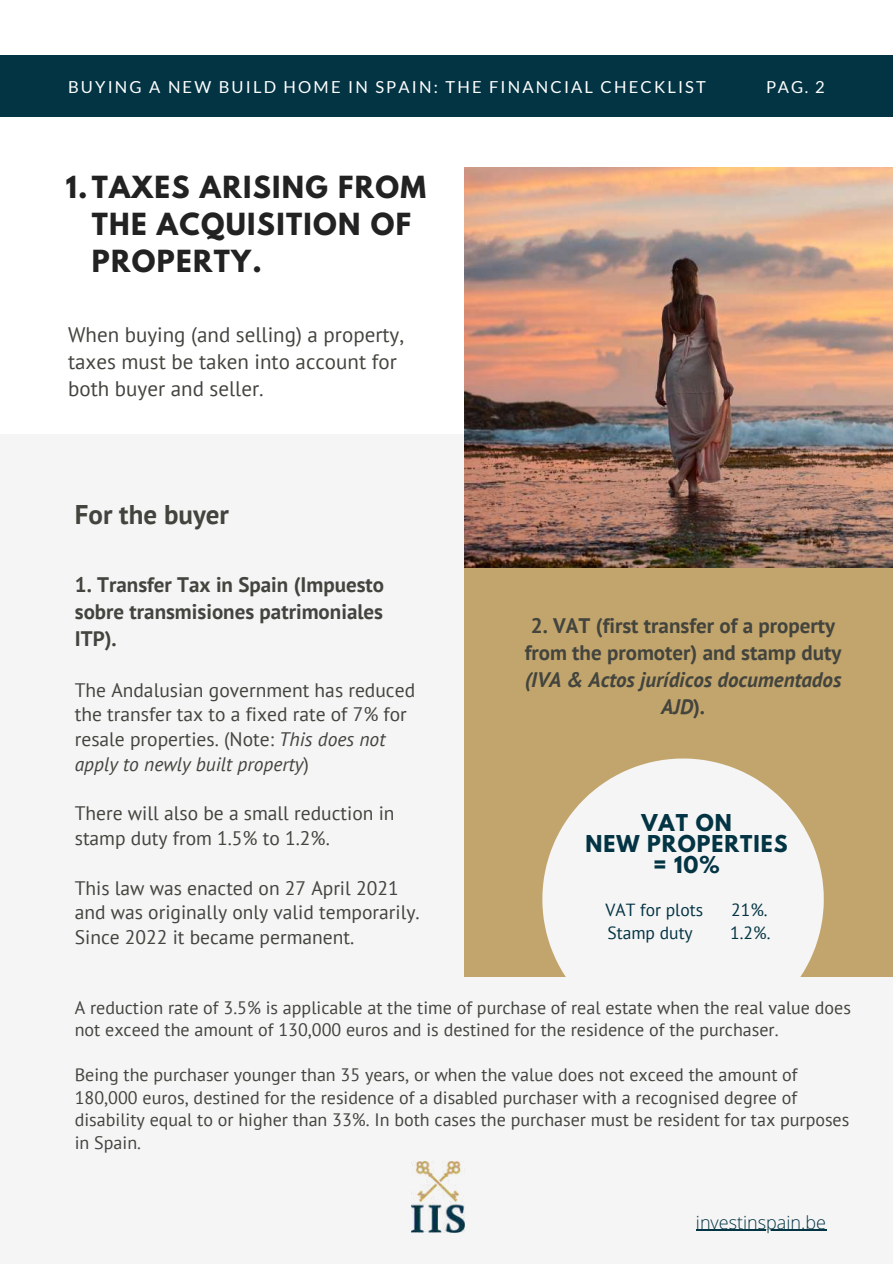
<style>
.page{position:relative;width:893px;height:1264px;background:#fff}
.page>*{position:absolute;margin:0;border:0;box-sizing:border-box;transform-origin:0 0}
.t1{font:700 27px/37.2px "League Spartan";letter-spacing:.05em;color:#222}
.t2{font:700 27px "PT Sans";color:#43443e}
.t3{font:700 21px/27px "PT Sans";color:#43443e;text-align:justify}
.t4{font:21px/27px "PT Sans";color:#43443e}
.t5{font:italic 700 21px/27px "PT Sans";color:#43443e;text-align:center}
.t6{font:700 20.55px/21px "League Spartan";letter-spacing:.05em;color:#033444;text-align:center}
.t7{font:19.5px/24.8px "PT Sans";color:#43443e}
.t8{font:18px/22.5px "PT Sans";color:#43443e}
.t9{font:300 18px "Open Sans";color:#033444}
.t10{font:17.55px "PT Sans";color:#033444}
.t11{font:16.5px "Lato";letter-spacing:.13em;color:#fff}
.s1{font-style:italic}
.s2{font-style:normal}
</style>
<div class="page">
<div style="left:0;top:55px;width:892px;height:61px;background:#033444"></div>
<div style="left:0;top:434px;width:892px;height:829px;background:#f5f5f5"></div>
<div style="left:464px;top:568px;width:428px;height:408px;background:#c2a56c"></div>
<svg style="left:542px;top:758px;width:281px;height:219px;fill:#f5f5f5"></svg>
<img style="left:411px;top:1161px;width:53px;height:71px">
<img style="left:464px;top:167px;width:428px;height:401px">
<hr style="left:696px;top:1229px;width:130px;height:1px;background:#033444">
<p class="t11" style="left:68px;top:77px;width:639px">BUYING A NEW BUILD HOME IN SPAIN: THE FINANCIAL CHECKLIST</p>
<p class="t11" style="left:766px;top:76px;width:60px">PAG. 2</p>
<h1 class="t1" style="left:92px;top:171px;width:336px;text-indent:-26px">1.TAXES ARISING FROM<br>THE ACQUISITION OF<br>PROPERTY.</h1>
<p class="t4" style="left:68px;top:320px;width:337px">When buying (and selling) a property, taxes must be taken into account for both buyer and seller.</p>
<h1 class="t2" style="left:75px;top:496px;width:156px">For the buyer</h1>
<p class="t3" style="left:75px;top:570px;width:311px">1. Transfer Tax in Spain (Impuesto sobre transmisiones patrimoniales ITP).</p>
<p class="t7" style="left:75px;top:677px;width:342px">The Andalusian government has reduced the transfer tax to a fixed rate of 7% for resale properties. (Note: <span class="s1">This does not apply to newly built property</span>)</p>
<p class="t7" style="left:75px;top:800px;width:321px">There will also be a small reduction in stamp duty from 1.5% to 1.2%.</p>
<p class="t7" style="left:75px;top:875px;width:346px">This law was enacted on 27 April 2021 and was originally only valid temporarily.<br>Since 2022 it became permanent.</p>
<p class="t3" style="left:524px;top:611px;width:318px">2. VAT (first transfer of a property from the promoter) and stamp duty</p>
<p class="t5" style="left:524px;top:665px;width:318px">(IVA &amp; Actos jurídicos documentados<br>AJD<span class="s2">).</span></p>
<p class="t6" style="left:585px;top:815px;width:204px">VAT ON<br>NEW PROPERTIES = 10%</p>
<p class="t10" style="left:605px;top:898px;width:99px">VAT for plots</p>
<p class="t10" style="left:731px;top:898px;width:38px">21%.</p>
<p class="t10" style="left:607px;top:920px;width:87px">Stamp duty</p>
<p class="t10" style="left:730px;top:920px;width:42px">1.2%.</p>
<p class="t8" style="left:75px;top:995px;width:777px">A reduction rate of 3.5% is applicable at the time of purchase of real estate when the real value does not exceed the amount of 130,000 euros and is destined for the residence of the purchaser.</p>
<p class="t8" style="left:75px;top:1063px;width:776px">Being the purchaser younger than 35 years, or when the value does not exceed the amount of 180,000 euros, destined for the residence of a disabled purchaser with a recognised degree of disability equal to or higher than 33%. In both cases the purchaser must be resident for tax purposes in Spain.</p>
<p class="t9" style="left:696px;top:1209px;width:131px">investinspain.be</p>
</div>
